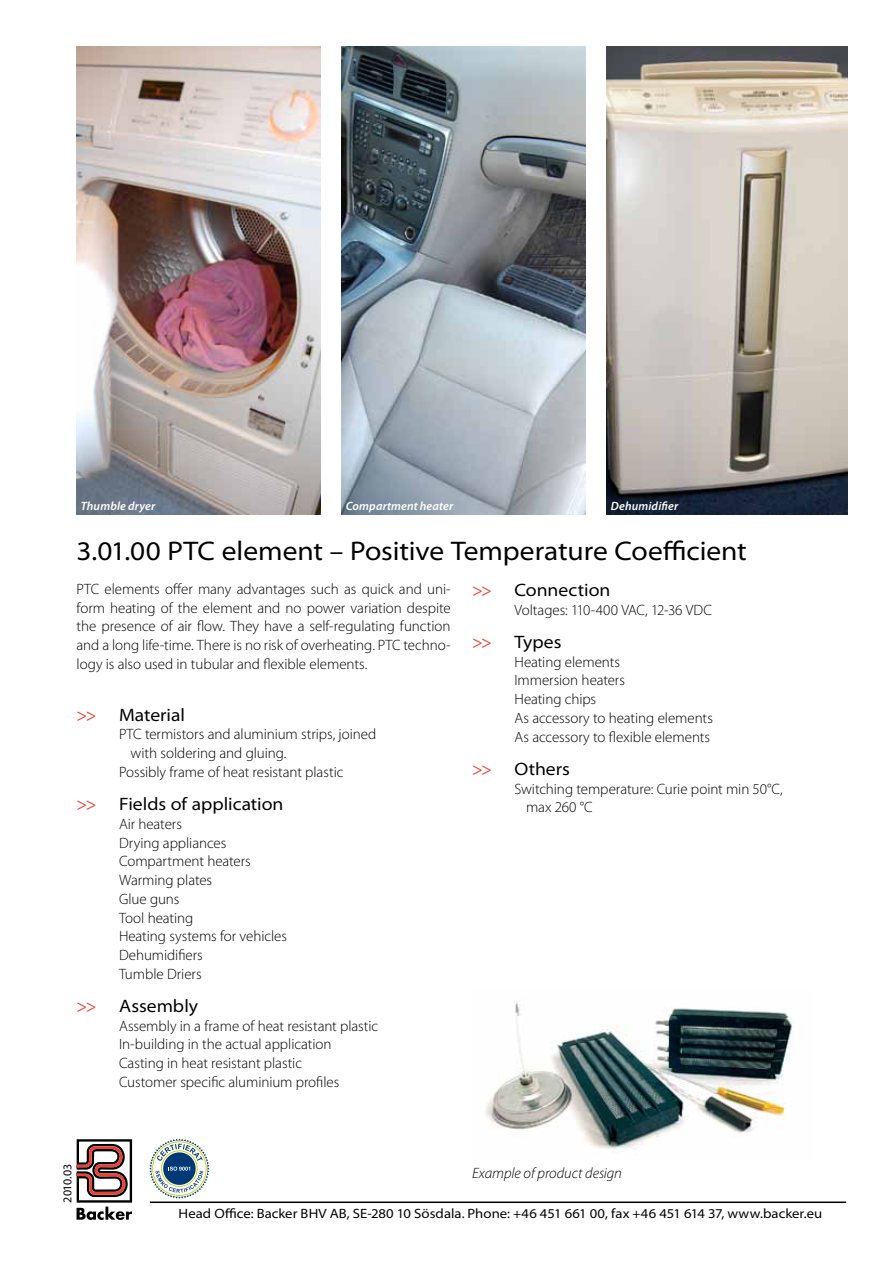
<style>
.page{position:relative;width:893px;height:1263px;background:#fff}
.page>*{position:absolute;margin:0;border:0;box-sizing:border-box;transform-origin:0 0}
.t1{font:semi-expanded 27px "Myriad Pro";letter-spacing:-.005em;color:#000}
.t2{font:semi-expanded 18px "Myriad Pro";color:#000}
.t3{font:semi-expanded 18px "Myriad Pro";color:#ef4135}
.t4{font:300 15px/18.8px "Myriad Pro";letter-spacing:-.005em;color:#000}
.t5{font:italic 300 15px "Myriad Pro";letter-spacing:-.005em;color:#000}
.t6{font:semi-expanded 13.5px "Myriad Pro";letter-spacing:.005em;color:#000}
.t7{font:italic 600 12px "Myriad Pro";letter-spacing:.015em;color:#fff}
.t8{font:12px "Myriad Pro";letter-spacing:-.02em;color:#000}
</style>
<div class="page">
<hr style="left:150px;top:1201px;width:696px;height:2px;background:#000">
<svg style="left:77px;top:1139px;width:55px;height:81px"></svg>
<svg style="left:149px;top:1138px;width:60px;height:60px"></svg>
<img style="left:607px;top:47px;width:240px;height:467px">
<img style="left:77px;top:47px;width:243px;height:467px">
<img style="left:342px;top:47px;width:243px;height:467px">
<img style="left:485px;top:1002px;width:308px;height:147px">
<p class="t7" style="left:81px;top:499px;width:76px">Thumble dryer</p>
<p class="t7" style="left:346px;top:499px;width:109px">Compartment heater</p>
<p class="t7" style="left:611px;top:499px;width:69px">Dehumidifier</p>
<h1 class="t1" style="left:77px;top:536px;width:672px">3.01.00 PTC element – Positive Temperature Coefficient</h1>
<p class="t3" style="left:472px;top:580px;width:21px">&gt;&gt;</p>
<p class="t2" style="left:514px;top:580px;width:97px">Connection</p>
<p class="t4" style="left:514px;top:600px;width:199px">Voltages: 110-400 VAC, 12-36 VDC</p>
<p class="t3" style="left:472px;top:632px;width:21px">&gt;&gt;</p>
<p class="t2" style="left:514px;top:632px;width:48px">Types</p>
<p class="t4" style="left:514px;top:652px;width:200px">Heating elements<br>Immersion heaters<br>Heating chips<br>As accessory to heating elements<br>As accessory to flexible elements</p>
<p class="t3" style="left:472px;top:759px;width:21px">&gt;&gt;</p>
<p class="t2" style="left:514px;top:759px;width:57px">Others</p>
<p class="t4" style="left:526px;top:779px;width:258px;text-indent:-11px">Switching temperature: Curie point min 50°C, max 260 °C</p>
<p class="t4" style="left:77px;top:579px;width:376px;text-align:justify">PTC elements offer many advantages such as quick and uni&shy;form heating of the element and no power variation despite the presence of air flow. They have a self-regulating function and a long life-time. There is no risk of overheating. PTC techno&shy;logy is also used in tubular and flexible elements.</p>
<p class="t3" style="left:77px;top:705px;width:21px">&gt;&gt;</p>
<p class="t2" style="left:119px;top:705px;width:67px">Material</p>
<p class="t4" style="left:119px;top:725px;width:259px">PTC termistors and aluminium strips, joined</p>
<p class="t4" style="left:131px;top:744px;width:158px">with soldering and gluing.</p>
<p class="t4" style="left:119px;top:762px;width:226px">Possibly frame of heat resistant plastic</p>
<p class="t3" style="left:77px;top:794px;width:21px">&gt;&gt;</p>
<p class="t2" style="left:119px;top:794px;width:166px">Fields of application</p>
<p class="t4" style="left:119px;top:814px;width:169px">Air heaters<br>Drying appliances<br>Compartment heaters<br>Warming plates<br>Glue guns<br>Tool heating<br>Heating systems for vehicles<br>Dehumidifiers<br>Tumble Driers</p>
<p class="t3" style="left:77px;top:996px;width:21px">&gt;&gt;</p>
<p class="t2" style="left:119px;top:996px;width:81px">Assembly</p>
<p class="t4" style="left:119px;top:1016px;width:261px">Assembly in a frame of heat resistant plastic In-building in the actual application Casting in heat resistant plastic<br>Customer specific aluminium profiles</p>
<p class="t8" style="left:60px;top:1202px;width:40px;rotate:-90deg">2010.03</p>
<p class="t5" style="left:472px;top:1163px;width:152px">Example of product design</p>
<p class="t6" style="left:179px;top:1206px;width:645px">Head Office: Backer BHV AB, SE-280 10 Sösdala. Phone: +46 451 661 00, fax +46 451 614 37, www.backer.eu</p>
</div>
